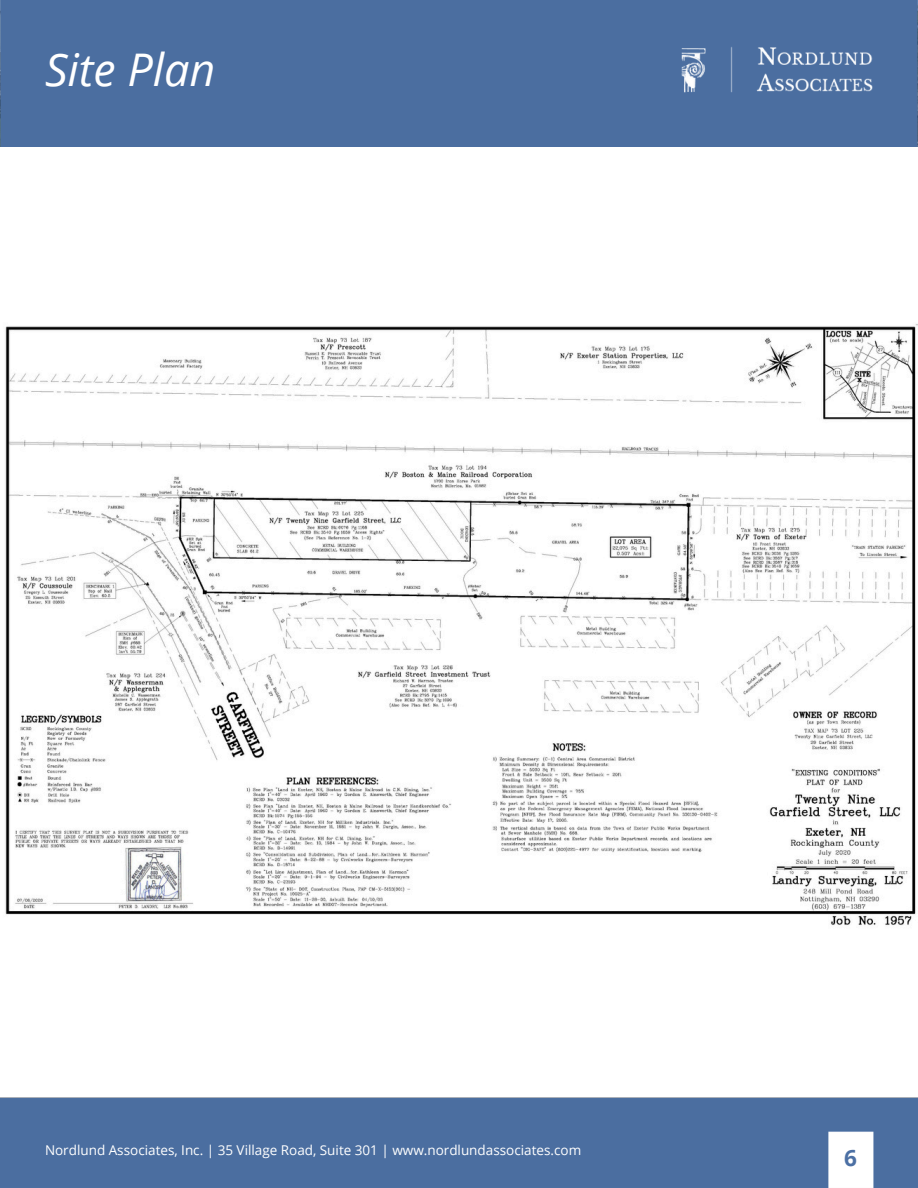
<style>
.page{position:relative;width:918px;height:1188px;background:#fff}
.page>*{position:absolute;margin:0;border:0;box-sizing:border-box;transform-origin:0 0}
.t1{font:italic 45px "Open Sans";color:#fff}
.t2{font:700 22.5px "Open Sans";color:#4c70a4}
.t3{font:13.5px "Open Sans";color:#fff}
</style>
<div class="page">
<div style="left:0;top:1097px;width:918px;height:91px;background:#4b6ea0"></div>
<div style="left:0;top:0;width:918px;height:146px;background:#4b6ea0"></div>
<img style="left:682px;top:45px;width:191px;height:49px">
<img style="left:5px;top:324px;width:913px;height:602px">
<p class="t1" style="left:45px;top:38px;width:172px">Site Plan</p>
<p class="t3" style="left:45px;top:1140px;width:538px">Nordlund Associates, Inc. | 35 Village Road, Suite 301 | www.nordlundassociates.com</p>
<p class="t2" style="left:844px;top:1142px;width:14px">6</p>
</div>
